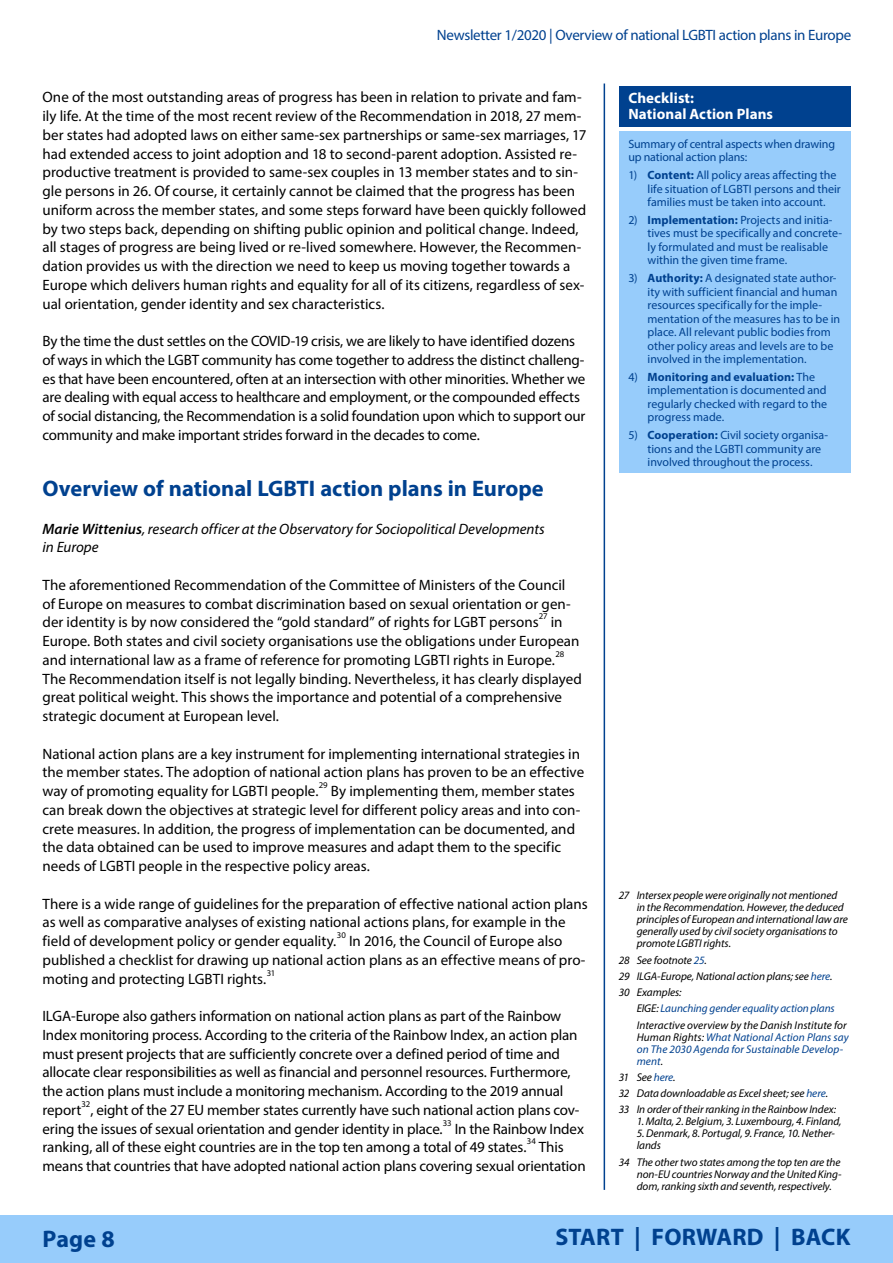
<style>
.page{position:relative;width:893px;height:1263px;background:#fff}
.page>*{position:absolute;margin:0;border:0;box-sizing:border-box;transform-origin:0 0}
.t1{font:700 24px "Myriad Pro";letter-spacing:.01em;color:#00418f}
.t2{font:700 22.5px "Myriad Pro";color:#00418f}
.t3{font:15px/18.8px "Myriad Pro";letter-spacing:-.005em;color:#000}
.t4{font:italic 15px/18.8px "Myriad Pro";color:#000}
.t5{font:15px "Myriad Pro";letter-spacing:-.02em;color:#00418f}
.t6{font:700 15px/16px "Myriad Pro";letter-spacing:.005em;color:#fff}
.t7{font:12px/13.5px "Myriad Pro";letter-spacing:-.005em;color:#00418f}
.t8{font:italic 11.25px/12px "Myriad Pro";letter-spacing:-.005em;color:#000}
.t9{font:italic 11.25px/12px "Myriad Pro";letter-spacing:.01em;color:#00418f}
.t10{font:8.7px "Myriad Pro";color:#000}
.s1{font-weight:600}
.s2{font-weight:700}
.s3{color:#00418f}
.s4{color:#000}
</style>
<div class="page">
<hr style="left:604px;top:84px;width:1px;height:1106px;background:#00418f">
<div style="left:0;top:1215px;width:893px;height:48px;background:#97ccfb"></div>
<div style="left:619px;top:131px;width:231px;height:341px;background:#97ccfb"></div>
<div style="left:619px;top:86px;width:231px;height:40px;background:#00418f"></div>
<p class="t5" style="left:437px;top:26px;width:416px">Newsletter 1/2020 | Overview of national LGBTI action plans in Europe</p>
<p class="t3" style="left:43px;top:88px;width:545px">One of the most outstanding areas of progress has been in relation to private and fam&shy;ily life. At the time of the most recent review of the Recommendation in 2018, 27 mem&shy;ber states had adopted laws on either same-sex partnerships or same-sex marriages, 17 had extended access to joint adoption and 18 to second-parent adoption. Assisted re&shy;productive treatment is provided to same-sex couples in 13 member states and to sin&shy;gle persons in 26. Of course, it certainly cannot be claimed that the progress has been uniform across the member states, and some steps forward have been quickly followed by two steps back, depending on shifting public opinion and political change. Indeed, all stages of progress are being lived or re-lived somewhere. However, the Recommen&shy;dation provides us with the direction we need to keep us moving together towards a Europe which delivers human rights and equality for all of its citizens, regardless of sex&shy;ual orientation, gender identity and sex characteristics.</p>
<p class="t3" style="left:43px;top:331px;width:544px">By the time the dust settles on the COVID-19 crisis, we are likely to have identified dozens of ways in which the LGBT community has come together to address the distinct challeng&shy;es that have been encountered, often at an intersection with other minorities. Whether we are dealing with equal access to healthcare and employment, or the compounded effects of social distancing, the Recommendation is a solid foundation upon which to support our community and make important strides forward in the decades to come.</p>
<h2 class="t2" style="left:43px;top:474px;width:503px">Overview of national LGBTI action plans in Europe</h2>
<p class="t4" style="left:43px;top:519px;width:504px"><span class="s1">Marie Wittenius</span>, research officer at the Observatory for Sociopolitical Developments in Europe</p>
<p class="t3" style="left:43px;top:575px;width:530px">The aforementioned Recommendation of the Committee of Ministers of the Council of Europe on measures to combat discrimination based on sexual orientation or gen&shy;der identity is by now considered the “gold standard” of rights for LGBT persons</p>
<p class="t10" style="left:539px;top:611px;width:10px">27</p>
<p class="t3" style="left:43px;top:613px;width:538px;text-indent:508px">in<br>Europe. Both states and civil society organisations use the obligations under European and international law as a frame of reference for promoting LGBTI rights in Europe.</p>
<p class="t10" style="left:555px;top:648px;width:11px">28</p>
<p class="t3" style="left:43px;top:669px;width:541px">The Recommendation itself is not legally binding. Nevertheless, it has clearly displayed great political weight. This shows the importance and potential of a comprehensive strategic document at European level.</p>
<p class="t3" style="left:43px;top:744px;width:543px">National action plans are a key instrument for implementing international strategies in the member states. The adoption of national action plans has proven to be an effective way of promoting equality for LGBTI people.</p>
<p class="t10" style="left:319px;top:780px;width:11px">29</p>
<p class="t3" style="left:43px;top:781px;width:539px;text-indent:288px">By implementing them, member states can break down the objectives at strategic level for different policy areas and into con&shy;crete measures. In addition, the progress of implementation can be documented, and the data obtained can be used to improve measures and adapt them to the specific needs of LGBTI people in the respective policy areas.</p>
<p class="t3" style="left:43px;top:894px;width:547px">There is a wide range of guidelines for the preparation of effective national action plans as well as comparative analyses of existing national actions plans, for example in the field of development policy or gender equality.</p>
<p class="t10" style="left:337px;top:930px;width:11px">30</p>
<p class="t3" style="left:43px;top:931px;width:545px;text-indent:306px">In 2016, the Council of Europe also published a checklist for drawing up national action plans as an effective means of pro&shy;moting and protecting LGBTI rights.</p>
<p class="t10" style="left:267px;top:967px;width:10px">31</p>
<p class="t3" style="left:43px;top:1006px;width:536px">ILGA-Europe also gathers information on national action plans as part of the Rainbow Index monitoring process. According to the criteria of the Rainbow Index, an action plan must present projects that are sufficiently concrete over a defined period of time and allocate clear responsibilities as well as financial and personnel resources. Furthermore, the action plans must include a monitoring mechanism. According to the 2019 annual report</p>
<p class="t10" style="left:82px;top:1098px;width:10px">32</p>
<p class="t3" style="left:43px;top:1100px;width:538px;text-indent:48px">, eight of the 27 EU member states currently have such national action plans cov&shy;ering the issues of sexual orientation and gender identity in place.</p>
<p class="t10" style="left:443px;top:1117px;width:10px">33</p>
<p class="t3" style="left:43px;top:1119px;width:543px;text-indent:412px">In the Rainbow Index ranking, all of these eight countries are in the top ten among a total of 49 states.</p>
<p class="t10" style="left:527px;top:1136px;width:11px">34</p>
<p class="t3" style="left:43px;top:1138px;width:545px;text-indent:496px">This means that countries that have adopted national action plans covering sexual orientation</p>
<p class="t6" style="left:628px;top:90px;width:146px">Checklist:<br>National Action Plans</p>
<p class="t7" style="left:628px;top:137px;width:208px">Summary of central aspects when drawing up national action plans:</p>
<p class="t7" style="left:648px;top:168px;width:195px;text-indent:-19px">1) <span class="s2">Content:</span> All policy areas affecting the life situation of LGBTI persons and their families must be taken into account.</p>
<p class="t7" style="left:648px;top:213px;width:196px;text-indent:-19px">2) <span class="s2">Implementation:</span> Projects and initia&shy;tives must be specifically and concrete&shy;ly formulated and must be realisable within the given time frame.</p>
<p class="t7" style="left:648px;top:271px;width:194px;text-indent:-19px">3) <span class="s2">Authority:</span> A designated state author&shy;ity with sufficient financial and human resources specifically for the imple&shy;mentation of the measures has to be in place. All relevant public bodies from other policy areas and levels are to be involved in the implementation.</p>
<p class="t7" style="left:648px;top:370px;width:181px;text-indent:-19px">4) <span class="s2">Monitoring and evaluation:</span> The implementation is documented and regularly checked with regard to the progress made.</p>
<p class="t7" style="left:648px;top:428px;width:182px;text-indent:-19px">5) <span class="s2">Cooperation:</span> Civil society organisa&shy;tions and the LGBTI community are involved throughout the process.</p>
<p class="t8" style="left:637px;top:889px;width:213px;text-indent:-18px">27 Intersex people were originally not mentioned in the Recommendation. However, the deduced principles of European and international law are generally used by civil society organisations to promote LGBTI rights.</p>
<p class="t8" style="left:619px;top:954px;width:90px">28 See footnote <span class="s3">25</span>.</p>
<p class="t8" style="left:619px;top:970px;width:215px">29 ILGA-Europe, National action plans; see <span class="s3">here</span>.</p>
<p class="t8" style="left:637px;top:984px;width:212px;line-height:16.2px;text-indent:-18px">30 Examples:<br>EIGE: <span class="s3">Launching gender equality action plans<br></span>Interactive overview by the Danish Institute for</p>
<p class="t9" style="left:637px;top:1031px;width:214px"><span class="s4">Human Rights:</span> What National Action Plans say on The 2030 Agenda for Sustainable Develop‑ ment<span class="s4">.</span></p>
<p class="t8" style="left:619px;top:1071px;width:58px">31 See <span class="s3">here</span>.</p>
<p class="t8" style="left:619px;top:1085px;width:219px;line-height:16.2px">32 Data downloadable as Excel sheet; see <span class="s3">here</span>.<br>33 In order of their ranking in the Rainbow Index:</p>
<p class="t8" style="left:637px;top:1115px;width:206px">1. Malta, 2. Belgium, 3. Luxembourg, 4. Finland,</p>
<p class="t8" style="left:637px;top:1127px;width:200px">5. Denmark, 8. Portugal, 9. France, 10. Nether‑ lands</p>
<p class="t8" style="left:637px;top:1156px;width:206px;text-align:justify;text-indent:-18px">34 The other two states among the top ten are the non-EU countries Norway and the United King‑ dom, ranking sixth and seventh, respectively.</p>
<h1 class="t1" style="left:43px;top:1223px;width:74px">Page 8</h1>
<p class="t1" style="left:555px;top:1222px;width:297px">START | FORWARD | BACK</p>
</div>
